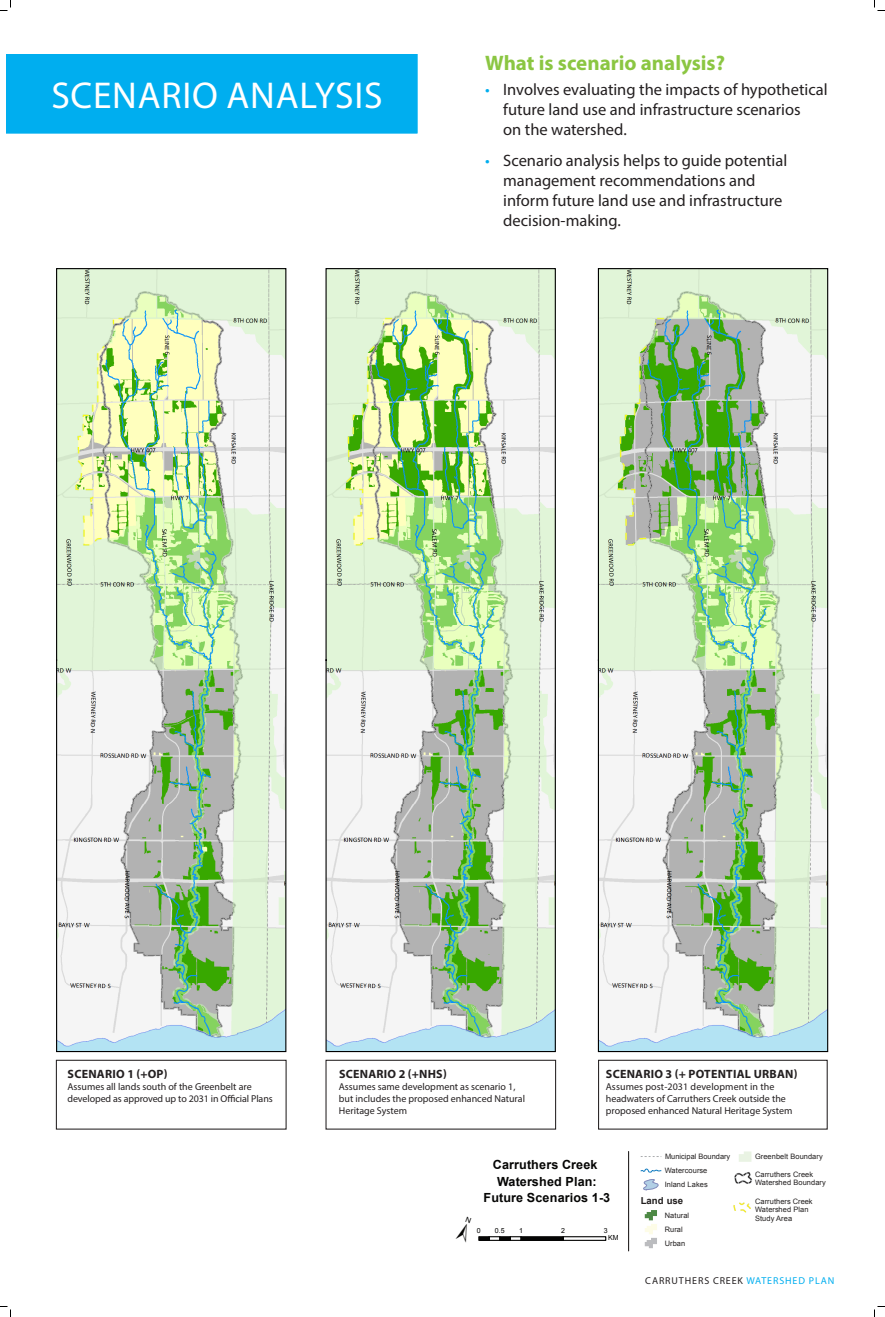
<style>
.page{position:relative;width:885px;height:1317px;background:#fff}
.page>*{position:absolute;margin:0;border:0;box-sizing:border-box;transform-origin:0 0}
.t1{font:37.5px "Myriad Pro";letter-spacing:.02em;color:#fff}
.t2{font:700 21px "Myriad Pro";color:#8bc642}
.t3{font:16.5px/20px "Myriad Pro";color:#231f20}
.t4{font:700 12.6px/16.9px "Arial";letter-spacing:.01em;color:#050504;text-align:center}
.t5{font:700 12.05px "Myriad Pro";letter-spacing:.02em;color:#231f20}
.t6{font:10px/12px "Myriad Pro";color:#231f20}
.t7{font:10px "Myriad Pro";letter-spacing:.09em;color:#231f20}
.t8{font:700 9.6px "Arial";letter-spacing:-.005em;color:#211e1e}
.t9{font:7.45px/13.9px "Arial";color:#211e1e}
.t10{font:7px "Arial";color:#050504}
.s1{color:#00aeef}
</style>
<div class="page">
<div style="left:6px;top:54px;width:412px;height:80px;background:#00aeef"></div>
<div style="left:56px;top:1060px;width:231px;height:70px;border:1px solid #231f20"></div>
<div style="left:325px;top:1060px;width:231px;height:70px;border:1px solid #231f20"></div>
<div style="left:598px;top:1060px;width:230px;height:70px;border:1px solid #231f20"></div>
<svg style="left:56px;top:268px;width:231px;height:785px"></svg>
<svg style="left:325px;top:268px;width:231px;height:785px"></svg>
<svg style="left:597px;top:268px;width:232px;height:785px"></svg>
<hr style="left:628px;top:1151px;width:1px;height:100px;background:#211e1e">
<svg style="left:641px;top:1156px;width:21px;height:1px"></svg>
<svg style="left:640px;top:1168px;width:22px;height:5px"></svg>
<svg style="left:643px;top:1179px;width:16px;height:11px"></svg>
<svg style="left:645px;top:1210px;width:12px;height:38px"></svg>
<svg style="left:739px;top:1151px;width:12px;height:11px"></svg>
<svg style="left:734px;top:1172px;width:18px;height:12px"></svg>
<svg style="left:733px;top:1202px;width:18px;height:11px"></svg>
<div style="left:489px;top:1236px;width:11px;height:5px;border:1px solid #050504"></div>
<div style="left:499px;top:1236px;width:12px;height:5px;border:1px solid #050504"></div>
<div style="left:510px;top:1236px;width:12px;height:5px;border:1px solid #050504"></div>
<hr style="left:521px;top:1237px;width:42px;height:3px;background:#050504">
<div style="left:520px;top:1236px;width:44px;height:5px;border:1px solid #050504"></div>
<div style="left:563px;top:1236px;width:43px;height:5px;border:1px solid #050504"></div>
<svg style="left:0;top:0;width:11px;height:11px"></svg>
<svg style="left:0;top:1306px;width:11px;height:11px"></svg>
<svg style="left:874px;top:0;width:11px;height:11px"></svg>
<svg style="left:874px;top:1306px;width:11px;height:11px"></svg>
<svg style="left:478px;top:1236px;width:11px;height:5px"></svg>
<p class="t1" style="left:51px;top:72px;width:333px">SCENARIO ANALYSIS</p>
<p class="t2" style="left:485px;top:49px;width:241px">What is scenario analysis?</p>
<p class="t3" style="left:503px;top:79px;width:326px;text-indent:-18px"><span class="s1">•</span> Involves evaluating the impacts of hypothetical future land use and infrastructure scenarios<br>on the watershed.</p>
<p class="t3" style="left:503px;top:150px;width:286px;text-indent:-18px"><span class="s1">•</span> Scenario analysis helps to guide potential management recommendations and inform future land use and infrastructure decision-making.</p>
<p class="t5" style="left:68px;top:1066px;width:102px">SCENARIO 1 (+OP)</p>
<p class="t6" style="left:68px;top:1080px;width:207px">Assumes all lands south of the Greenbelt are developed as approved up to 2031 in Official Plans</p>
<p class="t5" style="left:339px;top:1066px;width:109px">SCENARIO 2 (+NHS)</p>
<p class="t6" style="left:339px;top:1080px;width:188px">Assumes same development as scenario 1, but includes the proposed enhanced Natural<br>Heritage System</p>
<p class="t5" style="left:606px;top:1066px;width:193px">SCENARIO 3 (+ POTENTIAL URBAN)</p>
<p class="t6" style="left:606px;top:1080px;width:188px">Assumes post-2031 development in the headwaters of Carruthers Creek outside the proposed enhanced Natural Heritage System</p>
<p class="t9" style="left:665px;top:1150px;width:67px">Municipal Boundary<br>Watercourse<br>Inland Lakes</p>
<p class="t8" style="left:641px;top:1194px;width:44px">Land use</p>
<p class="t9" style="left:665px;top:1208px;width:26px">Natural<br>Rural<br>Urban</p>
<p class="t9" style="left:755px;top:1150px;width:69px">Greenbelt Boundary</p>
<p class="t9" style="left:755px;top:1170px;width:72px;line-height:8.9px">Carruthers Creek<br>Watershed Boundary</p>
<p class="t9" style="left:755px;top:1197px;width:59px;line-height:8.7px">Carruthers Creek<br>Watershed Plan<br>Study Area</p>
<p class="t4" style="left:484px;top:1156px;width:128px">Carruthers Creek<br>Watershed Plan:<br>Future Scenarios 1-3</p>
<p class="t10" style="left:477px;top:1226px;width:5px">0</p>
<p class="t10" style="left:495px;top:1226px;width:11px">0.5</p>
<p class="t10" style="left:519px;top:1226px;width:5px">1</p>
<p class="t10" style="left:561px;top:1226px;width:5px">2</p>
<p class="t10" style="left:604px;top:1226px;width:5px">3</p>
<p class="t10" style="left:608px;top:1233px;width:12px">KM</p>
<p class="t7" style="left:645px;top:1275px;width:191px">CARRUTHERS CREEK <span class="s1">WATERSHED PLAN</span></p>
</div>
